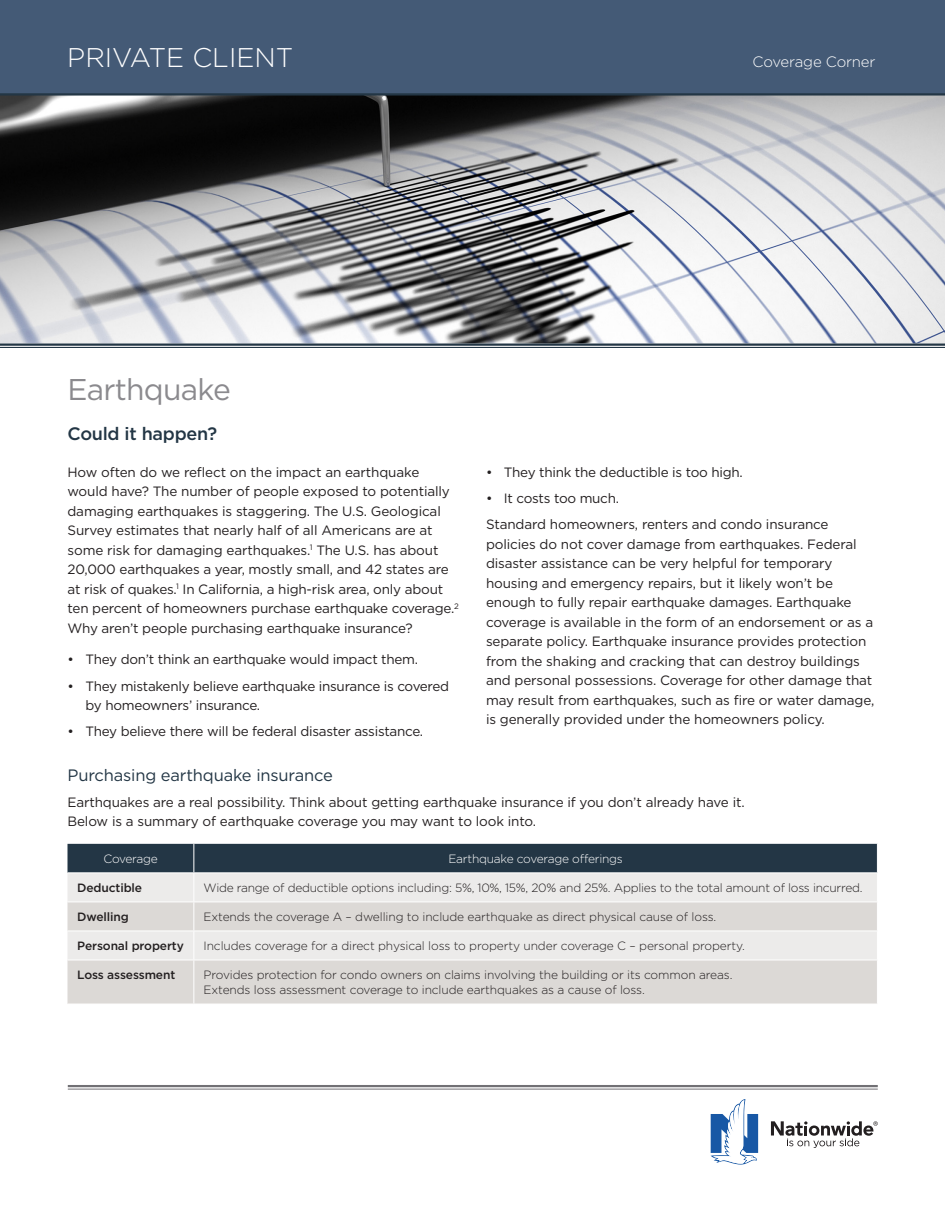
<style>
.page{position:relative;width:945px;height:1215px;background:#fff}
.page>*{position:absolute;margin:0;border:0;box-sizing:border-box;transform-origin:0 0}
.Head{font:30px "Gotham";letter-spacing:-.025em;color:#8b8a8e}
.t1{font:300 27px "Gotham";color:#fff}
.sub_head{font:500 18px "Gotham";letter-spacing:-.015em;color:#233645}
.section_header{font:16.5px "Gotham";letter-spacing:-.01em;color:#233645}
.t2{font:300 15px "Gotham";letter-spacing:-.01em;color:#fff}
.body{font:13.5px/19.5px "Gotham";letter-spacing:-.01em;color:#231f20}
.Bullet{font:13.5px/19.5px "Gotham";letter-spacing:-.02em;color:#231f20}
.table_text{font:300 12px/15px "Gotham";letter-spacing:-.01em;color:#231f20}
.table_text-2{font:500 12px "Gotham";letter-spacing:-.01em;color:#231f20}
.table_text-3{font:300 12px "Gotham";letter-spacing:-.02em;color:#fff}
</style>
<div class="page">
<svg style="left:711px;top:1099px;width:47px;height:66px"></svg>
<svg style="left:771px;top:1121px;width:107px;height:27px"></svg>
<div style="left:68px;top:961px;width:809px;height:43px;background:#dcd9d6"></div>
<hr style="left:193px;top:960px;width:1px;height:44px;background:#fff">
<svg style="left:68px;top:844px;width:810px;height:116px;background:#b6babc"></svg>
<hr style="left:68px;top:873px;width:126px;height:1px;background:#fff">
<hr style="left:194px;top:873px;width:684px;height:1px;background:#fff">
<hr style="left:68px;top:931px;width:126px;height:1px;background:#fff">
<hr style="left:194px;top:931px;width:684px;height:1px;background:#fff">
<img style="left:0;top:96px;width:945px;height:248px">
<hr style="left:0;top:344px;width:945px;height:4px;background:#e3e5e7">
<hr style="left:0;top:344px;width:945px;height:2px;background:#233645">
<hr style="left:0;top:347px;width:945px;height:1px;background:#233645">
<div style="left:0;top:0;width:945px;height:94px;background:#445a76"></div>
<hr style="left:0;top:93px;width:945px;height:3px;background:#233645">
<hr style="left:68px;top:1085px;width:810px;height:2px;background:#717074">
<hr style="left:68px;top:1089px;width:810px;height:1px;background:#717074">
<p class="t1" style="left:67px;top:40px;width:228px">PRIVATE CLIENT</p>
<p class="t2" style="left:752px;top:52px;width:125px">Coverage Corner</p>
<p class="Head" style="left:68px;top:370px;width:165px">Earthquake</p>
<p class="sub_head" style="left:68px;top:421px;width:151px">Could it happen?</p>
<p class="body" style="left:68px;top:462px;width:393px">How often do we reflect on the impact an earthquake would have? The number of people exposed to potentially damaging earthquakes is staggering. The U.S. Geological Survey estimates that nearly half of all Americans are at some risk for damaging earthquakes.<sup>1</sup> The U.S. has about 20,000 earthquakes a year, mostly small, and 42 states are at risk of quakes.<sup>1</sup> In California, a high-risk area, only about ten percent of homeowners purchase earthquake coverage.<sup>2<br></sup>Why aren’t people purchasing earthquake insurance?</p>
<p class="Bullet" style="left:68px;top:650px;width:352px">• They don’t think an earthquake would impact them.</p>
<p class="Bullet" style="left:86px;top:676px;width:365px;text-indent:-18px">• They mistakenly believe earthquake insurance is covered by homeowners’ insurance.</p>
<p class="Bullet" style="left:68px;top:722px;width:357px">• They believe there will be federal disaster assistance.</p>
<p class="Bullet" style="left:486px;top:462px;width:258px">• They think the deductible is too high.</p>
<p class="Bullet" style="left:486px;top:488px;width:135px">• It costs too much.</p>
<p class="body" style="left:486px;top:515px;width:390px">Standard homeowners, renters and condo insurance policies do not cover damage from earthquakes. Federal disaster assistance can be very helpful for temporary housing and emergency repairs, but it likely won’t be enough to fully repair earthquake damages. Earthquake coverage is available in the form of an endorsement or as a separate policy. Earthquake insurance provides protection from the shaking and cracking that can destroy buildings and personal possessions. Coverage for other damage that may result from earthquakes, such as fire or water damage, is generally provided under the homeowners policy.</p>
<p class="section_header" style="left:68px;top:764px;width:267px">Purchasing earthquake insurance</p>
<p class="body" style="left:68px;top:792px;width:679px">Earthquakes are a real possibility. Think about getting earthquake insurance if you don’t already have it.<br>Below is a summary of earthquake coverage you may want to look into.</p>
<p class="table_text-3" style="left:104px;top:851px;width:56px">Coverage</p>
<p class="table_text-3" style="left:448px;top:851px;width:176px">Earthquake coverage offerings</p>
<p class="table_text-2" style="left:77px;top:880px;width:66px">Deductible</p>
<p class="table_text" style="left:204px;top:880px;width:661px">Wide range of deductible options including: 5%, 10%, 15%, 20% and 25%. Applies to the total amount of loss incurred.</p>
<p class="table_text-2" style="left:77px;top:909px;width:53px">Dwelling</p>
<p class="table_text" style="left:204px;top:909px;width:514px">Extends the coverage A – dwelling to include earthquake as direct physical cause of loss.</p>
<p class="table_text-2" style="left:77px;top:938px;width:108px">Personal property</p>
<p class="table_text" style="left:204px;top:938px;width:543px">Includes coverage for a direct physical loss to property under coverage C – personal property.</p>
<p class="table_text-2" style="left:77px;top:967px;width:100px">Loss assessment</p>
<p class="table_text" style="left:204px;top:967px;width:530px">Provides protection for condo owners on claims involving the building or its common areas.<br>Extends loss assessment coverage to include earthquakes as a cause of loss.</p>
</div>
